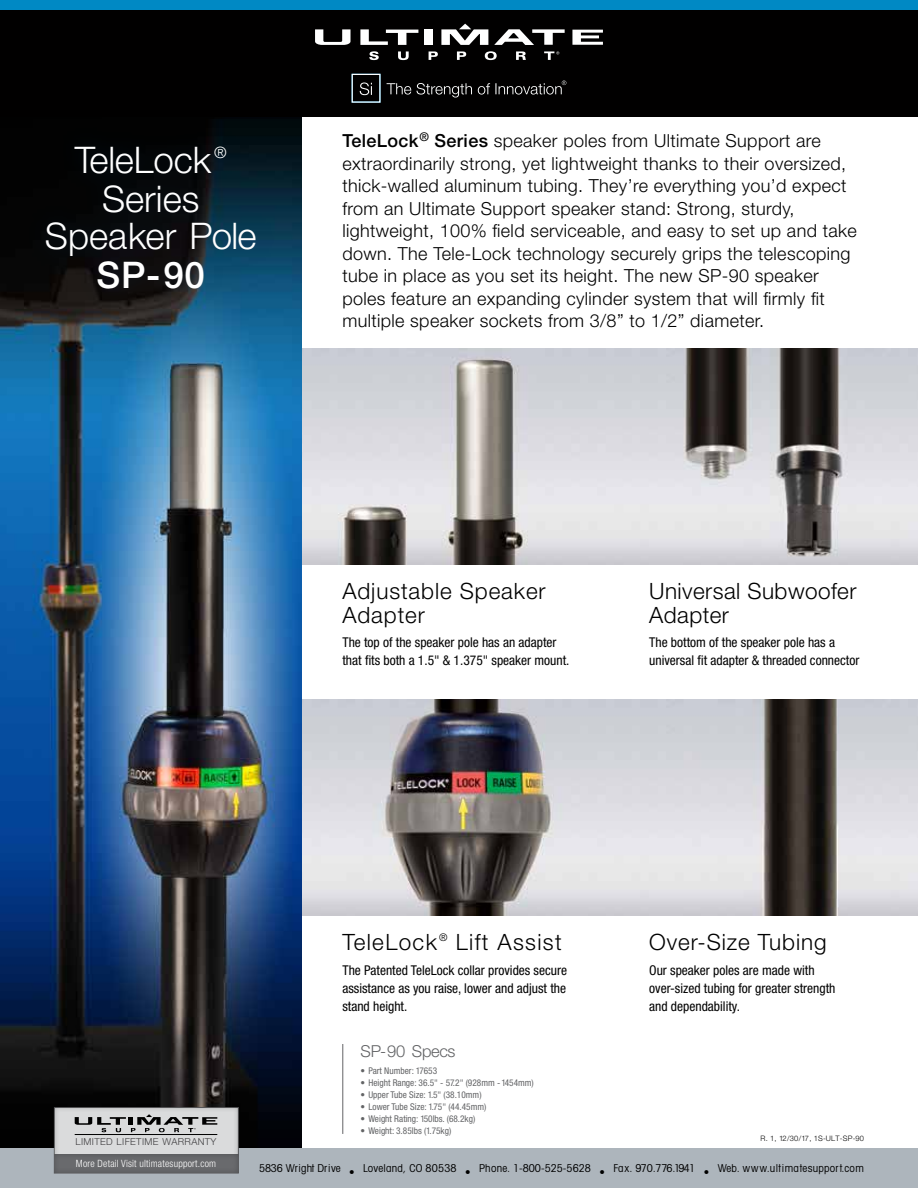
<style>
.page{position:relative;width:918px;height:1188px;background:#fff}
.page>*{position:absolute;margin:0;border:0;box-sizing:border-box;transform-origin:0 0}
.t1{font:300 36.75px/36.3px "Helvetica Neue";color:#fff;text-align:center}
.t2{font:500 36.75px "Helvetica Neue";color:#fff}
.t3{font:300 22.5px/24px "Helvetica Neue";letter-spacing:.04em;color:#000}
.t4{font:300 22.5px/24px "Helvetica Neue";letter-spacing:.02em;color:#000}
.t5{font:300 22.5px "Helvetica Neue";letter-spacing:.06em;color:#000}
.t6{font:300 18px/22.5px "Helvetica Neue";letter-spacing:.02em;color:#000}
.t7{font:300 16.5px "Helvetica Neue";letter-spacing:-.02em;color:#636466}
.t8{font:300 15.75px "Helvetica Neue";color:#fff}
.t9{font:condensed 13.5px/18px "Helvetica Neue";color:#000}
.t10{font:condensed 10.95px "Avant Garde";letter-spacing:.02em;color:#000}
.t11{font:300 condensed 10.05px "Helvetica Neue";letter-spacing:.02em;color:#fff}
.t12{font:300 9.6px "Helvetica Neue LT Std";letter-spacing:.04em;color:#414042}
.t13{font:condensed 9.3px "Helvetica Neue";color:#636466}
.t14{font:300 7.5px "Helvetica Neue";letter-spacing:.02em;color:#000}
.s1{font-weight:500}
</style>
<div class="page">
<img style="left:302px;top:348px;width:616px;height:216px">
<img style="left:302px;top:699px;width:616px;height:216px">
<img style="left:0;top:117px;width:302px;height:1031px">
<div style="left:0;top:1148px;width:918px;height:40px;background:#adb5bc"></div>
<div style="left:0;top:0;width:918px;height:117px;background:#010000"></div>
<div style="left:0;top:0;width:918px;height:10px;background:#0089c4"></div>
<div style="left:424px;top:29px;width:9px;height:16px;background:#fff"></div>
<svg style="left:572px;top:30px;width:31px;height:15px"></svg>
<svg style="left:360px;top:29px;width:58px;height:32px"></svg>
<svg style="left:315px;top:29px;width:36px;height:16px"></svg>
<svg style="left:429px;top:24px;width:136px;height:37px"></svg>
<div style="left:51px;top:1105px;width:188px;height:69px;background:#000;opacity:.27"></div>
<div style="left:53px;top:1152px;width:186px;height:21px;background:#68696c"></div>
<svg style="left:75px;top:1114px;width:142px;height:18px;background:#a3a4a5"></svg>
<hr style="left:75px;top:1134px;width:142px;height:1px;background:#000">
<svg style="left:387px;top:80px;width:179px;height:18px"></svg>
<svg style="left:360px;top:83px;width:12px;height:12px"></svg>
<div style="left:352px;top:74px;width:29px;height:29px;border:1px solid #fff"></div>
<div style="left:26px;top:125px;width:250px;height:185px;background:#003565;opacity:.34"></div>
<hr style="left:342px;top:1044px;width:1px;height:90px;background:#636466">
<h1 class="t1" style="left:75px;top:141px;width:138px">TeleLock</h1>
<p class="t8" style="left:214px;top:143px;width:14px">®</p>
<h1 class="t1" style="left:45px;top:180px;width:213px">Series<br>Speaker Pole</h1>
<h1 class="t2" style="left:97px;top:253px;width:110px">SP-90</h1>
<p class="t6" style="left:342px;top:129px;width:516px"><span class="s1">TeleLock</span><sup>®</sup> <span class="s1">Series</span> speaker poles from Ultimate Support are extraordinarily strong, yet lightweight thanks to their oversized, thick-walled aluminum tubing. They’re everything you’d expect from an Ultimate Support speaker stand: Strong, sturdy, lightweight, 100% field serviceable, and easy to set up and take down. The Tele-Lock technology securely grips the telescoping tube in place as you set its height. The new SP-90 speaker poles feature an expanding cylinder system that will firmly fit multiple speaker sockets from 3/8” to 1/2” diameter.</p>
<p class="t3" style="left:342px;top:578px;width:205px">Adjustable Speaker<br>Adapter</p>
<p class="t9" style="left:342px;top:633px;width:229px">The top of the speaker pole has an adapter that fits both a 1.5" &amp; 1.375" speaker mount.</p>
<p class="t4" style="left:649px;top:578px;width:209px">Universal Subwoofer<br>Adapter</p>
<p class="t9" style="left:649px;top:633px;width:212px">The bottom of the speaker pole has a universal fit adapter &amp; threaded connector</p>
<p class="t5" style="left:342px;top:928px;width:221px">TeleLock <sup>®</sup> Lift Assist</p>
<p class="t9" style="left:342px;top:961px;width:226px;text-align:justify">The Patented TeleLock collar provides secure assistance as you raise, lower and adjust the stand height.</p>
<p class="t3" style="left:649px;top:930px;width:179px">Over-Size Tubing</p>
<p class="t9" style="left:649px;top:961px;width:188px">Our speaker poles are made with over-sized tubing for greater strength and dependability.</p>
<p class="t12" style="left:76px;top:1136px;width:142px">LIMITED LIFETIME WARRANTY</p>
<p class="t11" style="left:76px;top:1158px;width:142px">More Detail Visit ultimatesupport.com</p>
<p class="t7" style="left:360px;top:1041px;width:97px">SP-90 Specs</p>
<p class="t13" style="left:360px;top:1066px;width:78px">• Part Number: 17653</p>
<p class="t13" style="left:360px;top:1078px;width:175px">• Height Range: 36.5" - 57.2" (928mm - 1454mm)</p>
<p class="t13" style="left:360px;top:1090px;width:123px">• Upper Tube Size: 1.5" (38.10mm)</p>
<p class="t13" style="left:360px;top:1102px;width:127px">• Lower Tube Size: 1.75" (44.45mm)</p>
<p class="t13" style="left:360px;top:1114px;width:116px">• Weight Rating: 150lbs. (68.2kg)</p>
<p class="t13" style="left:360px;top:1126px;width:92px">• Weight: 3.85lbs (1.75kg)</p>
<p class="t14" style="left:761px;top:1134px;width:105px">R. 1, 12/30/17, 1S-ULT-SP-90</p>
<p class="t10" style="left:259px;top:1162px;width:606px">5836 Wright Drive • Loveland, CO 80538 • Phone. 1-800-525-5628 • Fax. 970.776.1941 • Web. www.ultimatesupport.com</p>
</div>
